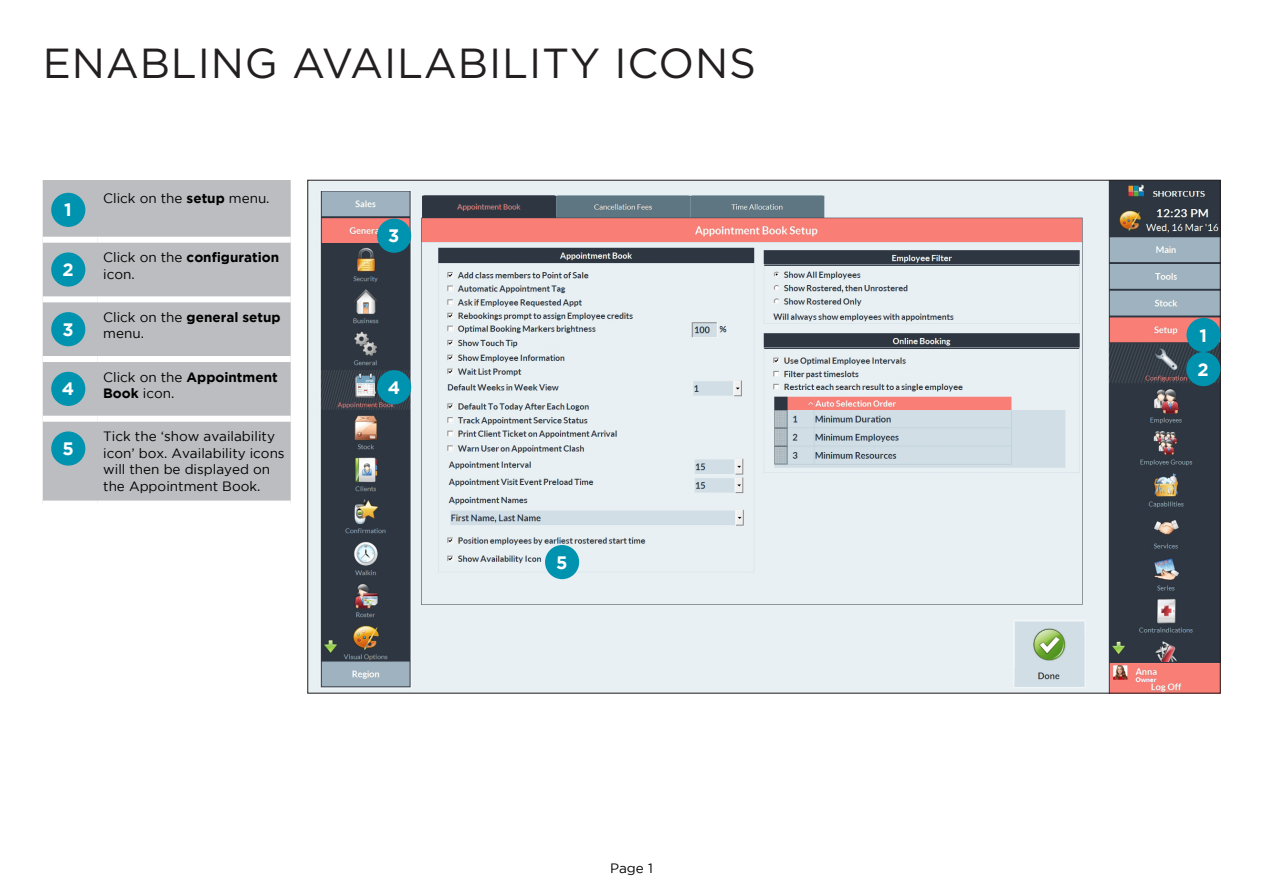
<style>
.page{position:relative;width:1263px;height:893px;background:#fff}
.page>*{position:absolute;margin:0;border:0;box-sizing:border-box;transform-origin:0 0}
.t1{font:42px "Gotham HTF";letter-spacing:.02em;color:#231f20}
.Round_number{font:700 18px "Gotham";color:#fff}
.Body{font:13.5px/16.5px "Gotham";color:#000}
.s1{font-weight:700}
</style>
<div class="page">
<img style="left:310px;top:182px;width:908px;height:509px">
<div style="left:43px;top:180px;width:248px;height:321px;background:#bcbdc0"></div>
<div style="left:43px;top:237px;width:54px;height:6px;background:#fff"></div>
<div style="left:97px;top:237px;width:194px;height:6px;background:#fff"></div>
<div style="left:43px;top:296px;width:54px;height:6px;background:#fff"></div>
<div style="left:97px;top:296px;width:194px;height:6px;background:#fff"></div>
<div style="left:43px;top:356px;width:54px;height:6px;background:#fff"></div>
<div style="left:97px;top:356px;width:194px;height:6px;background:#fff"></div>
<div style="left:43px;top:416px;width:54px;height:6px;background:#fff"></div>
<div style="left:97px;top:416px;width:194px;height:6px;background:#fff"></div>
<div style="left:51px;top:193px;width:34px;height:34px;background:#0093b0;border-radius:50%"></div>
<div style="left:51px;top:252px;width:34px;height:35px;background:#0093b0;border-radius:50%"></div>
<div style="left:51px;top:312px;width:34px;height:34px;background:#0093b0;border-radius:50%"></div>
<div style="left:51px;top:372px;width:34px;height:34px;background:#0093b0;border-radius:50%"></div>
<div style="left:51px;top:431px;width:34px;height:35px;background:#0093b0;border-radius:50%"></div>
<div style="left:545px;top:545px;width:34px;height:34px;background:#0093b0;border-radius:50%"></div>
<div style="left:1186px;top:318px;width:35px;height:34px;background:#0093b0;border-radius:50%"></div>
<div style="left:1186px;top:352px;width:34px;height:34px;background:#0093b0;border-radius:50%"></div>
<div style="left:377px;top:219px;width:34px;height:34px;background:#0093b0;border-radius:50%"></div>
<div style="left:377px;top:370px;width:34px;height:34px;background:#0093b0;border-radius:50%"></div>
<h1 class="t1" style="left:43px;top:40px;width:715px">ENABLING AVAILABILITY ICONS</h1>
<p class="Round_number" style="left:64px;top:200px;width:9px">1</p>
<p class="Body" style="left:103px;top:189px;width:168px">Click on the <span class="s1">setup</span> menu.</p>
<p class="Round_number" style="left:62px;top:259px;width:13px">2</p>
<p class="Body" style="left:103px;top:249px;width:177px">Click on the <span class="s1">configuration </span>icon.</p>
<p class="Round_number" style="left:62px;top:319px;width:13px">3</p>
<p class="Body" style="left:103px;top:309px;width:179px">Click on the <span class="s1">general setup </span>menu.</p>
<p class="Round_number" style="left:62px;top:379px;width:14px">4</p>
<p class="Body" style="left:103px;top:368px;width:176px">Click on the <span class="s1">Appointment<br>Book</span> icon.</p>
<p class="Round_number" style="left:62px;top:438px;width:13px">5</p>
<p class="Body" style="left:103px;top:428px;width:183px">Tick the ‘show availability icon’ box. Availability icons will then be displayed on the Appointment Book.</p>
<p class="Round_number" style="left:388px;top:225px;width:13px">3</p>
<p class="Round_number" style="left:388px;top:377px;width:14px">4</p>
<p class="Round_number" style="left:556px;top:552px;width:13px">5</p>
<p class="Body" style="left:610px;top:860px;width:44px">Page 1</p>
<p class="Round_number" style="left:1199px;top:325px;width:9px">1</p>
<p class="Round_number" style="left:1197px;top:359px;width:13px">2</p>
</div>
